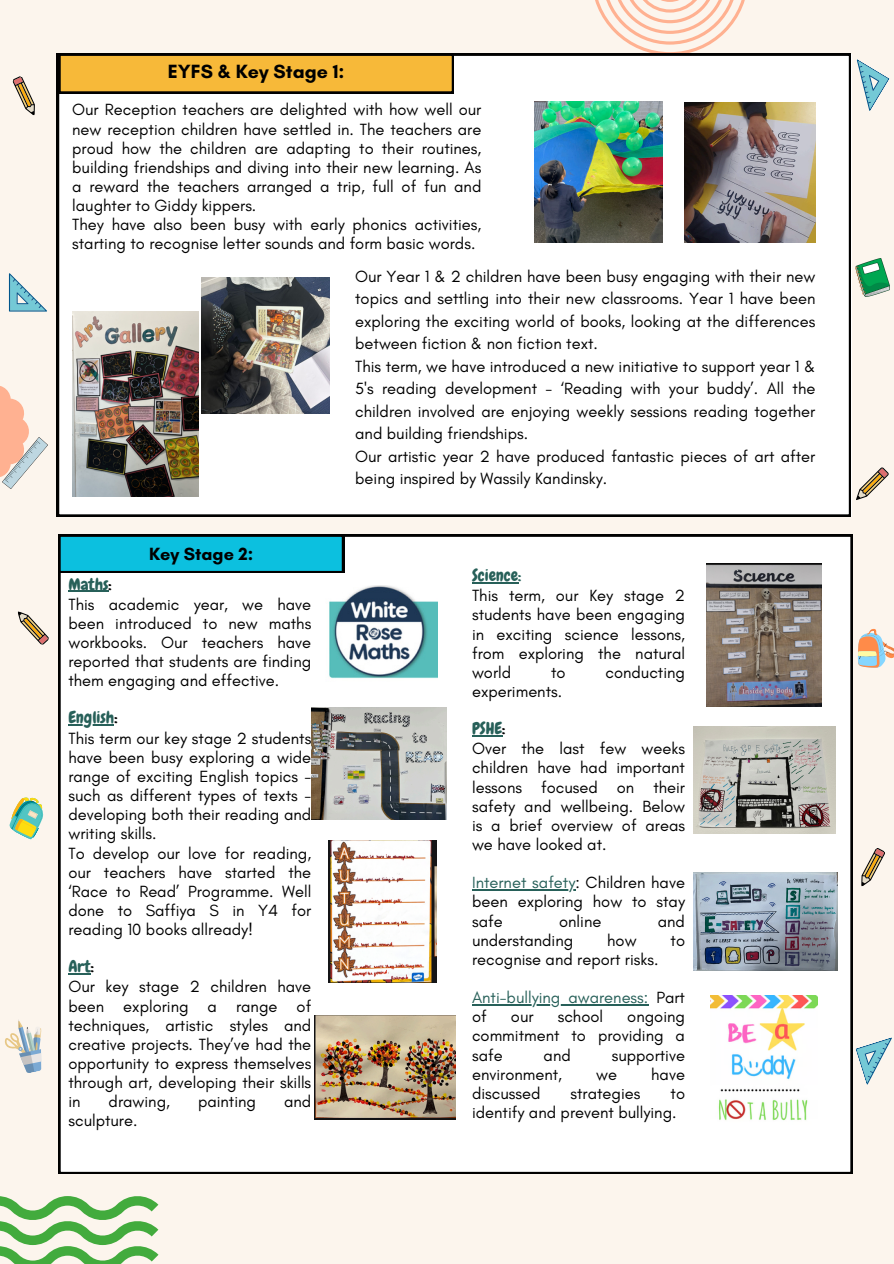
<style>
.page{position:relative;width:894px;height:1264px;background:#fff}
.page>*{position:absolute;margin:0;border:0;box-sizing:border-box;transform-origin:0 0}
.t1{font:700 19.5px "Glacial Indifference";color:#000}
.t2{font:700 18px "Glacial Indifference";color:#000}
.t3{font:16.5px/19.2px "Glacial Indifference";color:#000;text-align:justify}
.t4{font:16.5px "Chewy";color:#276059}
.t5{font:16.5px/19.2px "Glacial Indifference";color:#276059}
.s1{color:#000}
.s2{color:#276059}
</style>
<div class="page">
<div style="left:0;top:0;width:893px;height:1263px;background:#fcf5ed"></div>
<svg style="left:0;top:1196px;width:158px;height:67px"></svg>
<svg style="left:0;top:386px;width:29px;height:97px"></svg>
<svg style="left:591px;top:0;width:156px;height:54px"></svg>
<div style="left:57px;top:54px;width:793px;height:462px;background:#fff"></div>
<div style="left:58px;top:54px;width:396px;height:40px;background:#000"></div>
<div style="left:60px;top:55px;width:392px;height:37px;background:#f7b939"></div>
<div style="left:58px;top:534px;width:794px;height:639px;background:#fff"></div>
<svg style="left:58px;top:534px;width:286px;height:39px;background:#0aa4bf"></svg>
<img style="left:201px;top:277px;width:128px;height:136px">
<img style="left:311px;top:707px;width:135px;height:112px">
<svg style="left:12px;top:76px;width:23px;height:40px"></svg>
<svg style="left:17px;top:611px;width:32px;height:34px"></svg>
<svg style="left:851px;top:846px;width:34px;height:40px"></svg>
<svg style="left:856px;top:467px;width:32px;height:33px"></svg>
<svg style="left:856px;top:1037px;width:36px;height:48px"></svg>
<svg style="left:837px;top:59px;width:52px;height:52px"></svg>
<svg style="left:9px;top:273px;width:38px;height:38px"></svg>
<img style="left:3px;top:437px;width:45px;height:51px">
<svg style="left:857px;top:628px;width:36px;height:39px"></svg>
<svg style="left:9px;top:797px;width:35px;height:43px"></svg>
<img style="left:855px;top:258px;width:33px;height:38px">
<svg style="left:4px;top:1020px;width:38px;height:53px"></svg>
<img style="left:693px;top:726px;width:142px;height:107px">
<img style="left:328px;top:841px;width:108px;height:141px">
<img style="left:314px;top:1015px;width:142px;height:104px">
<img style="left:705px;top:564px;width:116px;height:142px">
<img style="left:534px;top:101px;width:128px;height:141px">
<img style="left:684px;top:102px;width:130px;height:140px">
<img style="left:72px;top:311px;width:126px;height:185px">
<img style="left:320px;top:585px;width:117px;height:96px">
<hr style="left:68px;top:590px;width:40px;height:1px;background:#276059">
<hr style="left:68px;top:724px;width:46px;height:1px;background:#276059">
<svg style="left:68px;top:973px;width:23px;height:1px"></svg>
<hr style="left:472px;top:582px;width:46px;height:1px;background:#276059">
<hr style="left:472px;top:735px;width:30px;height:1px;background:#276059">
<hr style="left:472px;top:889px;width:103px;height:1px;background:#276059">
<hr style="left:472px;top:1004px;width:176px;height:1px;background:#276059">
<img style="left:693px;top:872px;width:144px;height:98px">
<img style="left:710px;top:995px;width:107px;height:129px">
<p class="t1" style="left:168px;top:59px;width:178px">EYFS &amp; Key Stage 1:</p>
<h1 class="t3" style="left:72px;top:100px;width:410px">Our Reception teachers are delighted with how well our new reception children have settled in. The teachers are proud how the children are adapting to their routines, building friendships and diving into their new learning. As a reward the teachers arranged a trip, full of fun and laughter to Giddy kippers.</h1>
<p class="t3" style="left:72px;top:215px;width:410px">They have also been busy with early phonics activities, starting to recognise letter sounds and form basic words.</p>
<p class="t2" style="left:149px;top:543px;width:106px">Key Stage 2:</p>
<h1 class="t4" style="left:68px;top:573px;width:45px">Maths<span class="s1">:</span></h1>
<p class="t3" style="left:68px;top:594px;width:244px">This academic year, we have been introduced to new maths workbooks. Our teachers have reported that students are finding them engaging and effective.</p>
<p class="t4" style="left:68px;top:707px;width:51px">English<span class="s1">:</span></p>
<p class="t3" style="left:68px;top:728px;width:244px">This term our key stage 2 students have been busy exploring a wide range of exciting English topics - such as different types of texts - developing both their reading and writing skills.</p>
<p class="t3" style="left:68px;top:843px;width:244px">To develop our love for reading, our teachers have started the ‘Race to Read’ Programme. Well done to Saffiya S in Y4 for reading 10 books allready!</p>
<p class="t4" style="left:68px;top:956px;width:27px">Art<span class="s1">:</span></p>
<p class="t3" style="left:68px;top:977px;width:244px">Our key stage 2 children have been exploring a range of techniques, artistic styles and creative projects. They’ve had the opportunity to express themselves through art, developing their skills in</p>
<p class="t3" style="left:109px;top:1091px;width:63px">drawing,</p>
<p class="t3" style="left:198px;top:1091px;width:60px">painting</p>
<p class="t3" style="left:284px;top:1091px;width:29px">and</p>
<p class="t3" style="left:68px;top:1110px;width:70px">sculpture.</p>
<p class="t3" style="left:355px;top:264px;width:461px;line-height:22.5px">Our Year 1 &amp; 2 children have been busy engaging with their new topics and settling into their new classrooms. Year 1 have been exploring the exciting world of books, looking at the differences between fiction &amp; non fiction text.</p>
<p class="t3" style="left:355px;top:354px;width:461px;line-height:22.5px">This term, we have introduced a new initiative to support year 1 &amp; 5's reading development - ‘Reading with your buddy’. All the children involved are enjoying weekly sessions reading together and building friendships.</p>
<p class="t3" style="left:355px;top:444px;width:461px;line-height:22.5px">Our artistic year 2 have produced fantastic pieces of art after being inspired by Wassily Kandinsky.</p>
<p class="t4" style="left:472px;top:565px;width:51px">Science:</p>
<p class="t3" style="left:472px;top:586px;width:214px">This term, our Key stage 2 students have been engaging in exciting science lessons, from exploring the natural world</p>
<p class="t3" style="left:551px;top:662px;width:16px">to</p>
<p class="t3" style="left:605px;top:662px;width:81px">conducting</p>
<p class="t3" style="left:472px;top:681px;width:92px">experiments.</p>
<p class="t4" style="left:472px;top:718px;width:35px">PSHE<span class="s1">:</span></p>
<p class="t3" style="left:472px;top:739px;width:214px">Over the last few weeks children have had important lessons focused on their safety and wellbeing. Below is a brief overview of areas we have looked at.</p>
<p class="t3" style="left:472px;top:872px;width:214px"><span class="s2">Internet safety</span>: Children have been exploring how to stay safe</p>
<p class="t3" style="left:559px;top:911px;width:44px">online</p>
<p class="t3" style="left:657px;top:911px;width:29px">and</p>
<p class="t3" style="left:472px;top:930px;width:103px">understanding</p>
<p class="t3" style="left:607px;top:930px;width:31px">how</p>
<p class="t3" style="left:670px;top:930px;width:16px">to</p>
<p class="t3" style="left:472px;top:949px;width:188px">recognise and report risks.</p>
<p class="t5" style="left:472px;top:987px;width:214px">Anti-bullying awareness: <span class="s1">Part of</span></p>
<p class="t3" style="left:511px;top:1006px;width:24px">our</p>
<p class="t3" style="left:557px;top:1006px;width:47px">school</p>
<p class="t3" style="left:472px;top:1006px;width:214px;text-indent:155px">ongoing commitment to providing a safe</p>
<p class="t3" style="left:543px;top:1045px;width:29px">and</p>
<p class="t3" style="left:611px;top:1045px;width:75px">supportive</p>
<p class="t3" style="left:472px;top:1064px;width:91px">environment,</p>
<p class="t3" style="left:596px;top:1064px;width:22px">we</p>
<p class="t3" style="left:651px;top:1064px;width:35px">have</p>
<p class="t3" style="left:472px;top:1083px;width:70px">discussed</p>
<p class="t3" style="left:570px;top:1083px;width:71px">strategies</p>
<p class="t3" style="left:472px;top:1083px;width:214px;text-indent:198px">to identify and prevent bullying.</p>
</div>
